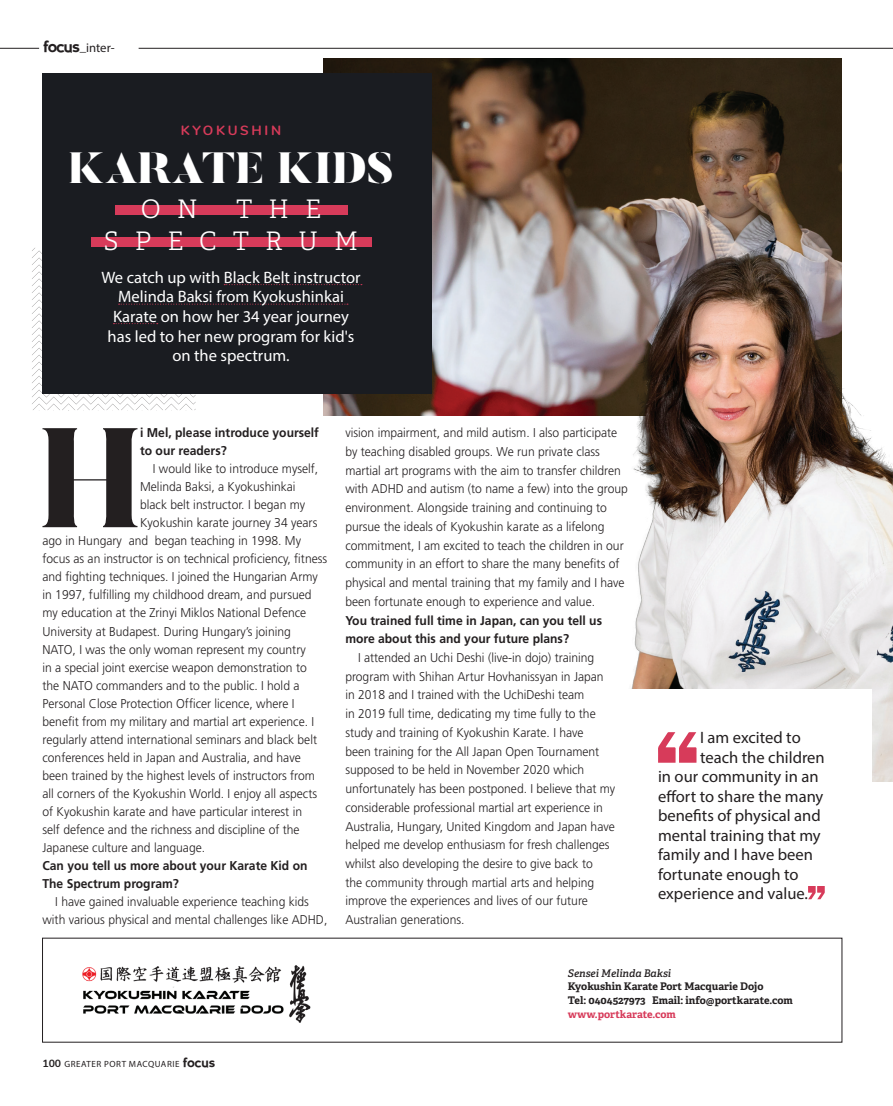
<style>
.page{position:relative;width:893px;height:1106px;background:#fff}
.page>*{position:absolute;margin:0;border:0;box-sizing:border-box;transform-origin:0 0}
.t1{font:900 140.55px "Butler";color:#231f20;scale:.95 1}
.t2{font:900 43.5px "Butler Stencil";color:#fff}
.t3{font:300 25.5px/31.5px "Adelle";letter-spacing:.63em;color:#fff}
.t4{font:16.5px "Myriad Pro";color:#231f20}
.t5{font:16.5px/19.5px "Myriad Pro";color:#fff;text-align:center}
.t6{font:700 13.5px "Nunito";letter-spacing:.2em;color:#d73b5a}
.t7{font:300 12.75px/18.8px "Frutiger";color:#231f20;scale:.95 1}
.t8{font:700 12.75px/18px "Frutiger";color:#231f20;scale:.95 1}
.t9{font:12.75px "Myriad Pro";color:#231f20}
.t10{font:700 10.5px/13.5px "Adelle";letter-spacing:-.005em;color:#231f20}
.t11{font:italic 600 10.5px "Adelle";color:#231f20}
.t12{font:700 10.5px "Adelle";letter-spacing:-.005em;color:#d73b5a}
.t13{font:9px "Myriad Pro";letter-spacing:.06em;color:#231f20}
.s1{font-family:"London Two";font-size:16.35px}
.s2{font-family:"Nunito";font-weight:700;font-size:10.5px}
.s3{font-family:"London Two";font-size:13.5px}
</style>
<div class="page">
<img style="left:323px;top:58px;width:519px;height:357px">
<div style="left:43px;top:73px;width:389px;height:320px;background:#1a1c21"></div>
<svg style="left:32px;top:248px;width:330px;height:162px"></svg>
<div style="left:91px;top:237px;width:280px;height:10px;background:#d73b5a"></div>
<div style="left:115px;top:206px;width:232px;height:9px;background:#d73b5a"></div>
<hr style="left:139px;top:48px;width:754px;height:1px;background:#231f20">
<hr style="left:0;top:48px;width:39px;height:1px;background:#231f20">
<img style="left:617px;top:183px;width:276px;height:598px">
<div style="left:617px;top:689px;width:255px;height:243px;background:#fff"></div>
<svg style="left:658px;top:732px;width:38px;height:30px"></svg>
<svg style="left:808px;top:886px;width:17px;height:13px"></svg>
<img style="left:82px;top:965px;width:229px;height:58px">
<p class="t9" style="left:43px;top:40px;width:73px"><span class="s1">focus</span>_inter-</p>
<p class="t6" style="left:181px;top:120px;width:102px">KYOKUSHIN</p>
<h2 class="t2" style="left:68px;top:140px;width:328px">KARATE KIDS</h2>
<h3 class="t3" style="left:141px;top:194px;width:59px">O N</h3>
<h3 class="t3" style="left:104px;top:194px;width:256px;text-indent:132px">THE<br>SPECTRUM</h3>
<p class="t5" style="left:101px;top:267px;width:261px">We catch up with Black Belt instructor<br>Melinda Baksi from Kyokushinkai<br>Karate on how her 34 year journey has led to her new program for kid's on the spectrum.</p>
<h1 class="t1" style="left:39px;top:389px;width:108px">H</h1>
<p class="t8" style="left:140px;top:423px;width:190px">i Mel, please introduce yourself to our readers?</p>
<p class="t7" style="left:153px;top:459px;width:176px">I would like to introduce myself,</p>
<p class="t7" style="left:140px;top:477px;width:165px">Melinda Baksi, a Kyokushinkai</p>
<p class="t7" style="left:140px;top:495px;width:175px">black belt instructor. I began my</p>
<p class="t7" style="left:140px;top:513px;width:188px">Kyokushin karate journey 34 years</p>
<p class="t7" style="left:43px;top:531px;width:274px">ago in Hungary and began teaching in 1998. My</p>
<p class="t7" style="left:43px;top:549px;width:301px">focus as an instructor is on technical proficiency, fitness</p>
<p class="t7" style="left:43px;top:567px;width:291px">and fighting techniques. I joined the Hungarian Army</p>
<p class="t7" style="left:43px;top:585px;width:285px">in 1997, fulfilling my childhood dream, and pursued</p>
<p class="t7" style="left:43px;top:603px;width:279px">my education at the Zrinyi Miklos National Defence</p>
<p class="t7" style="left:43px;top:621px;width:263px">University at Budapest. During Hungary’s joining</p>
<p class="t7" style="left:43px;top:639px;width:279px">NATO, I was the only woman represent my country</p>
<p class="t7" style="left:43px;top:658px;width:280px">in a special joint exercise weapon demonstration to</p>
<p class="t7" style="left:43px;top:676px;width:272px">the NATO commanders and to the public. I hold a</p>
<p class="t7" style="left:43px;top:694px;width:267px">Personal Close Protection Officer licence, where I</p>
<p class="t7" style="left:43px;top:712px;width:287px">benefit from my military and martial art experience. I</p>
<p class="t7" style="left:43px;top:730px;width:291px">regularly attend international seminars and black belt</p>
<p class="t7" style="left:43px;top:748px;width:273px">conferences held in Japan and Australia, and have</p>
<p class="t7" style="left:43px;top:766px;width:288px">been trained by the highest levels of instructors from</p>
<p class="t7" style="left:43px;top:784px;width:291px">all corners of the Kyokushin World. I enjoy all aspects</p>
<p class="t7" style="left:43px;top:802px;width:275px">of Kyokushin karate and have particular interest in</p>
<p class="t7" style="left:43px;top:820px;width:272px">self defence and the richness and discipline of the</p>
<p class="t7" style="left:43px;top:838px;width:173px">Japanese culture and language.</p>
<p class="t8" style="left:43px;top:856px;width:280px">Can you tell us more about your Karate Kid on<br>The Spectrum program?</p>
<p class="t7" style="left:43px;top:892px;width:301px;line-height:18px;text-align:center">I have gained invaluable experience teaching kids<br>with various physical and mental challenges like ADHD,</p>
<p class="t7" style="left:345px;top:423px;width:299px">vision impairment, and mild autism. I also participate by teaching disabled groups. We run private class martial art programs with the aim to transfer children with ADHD and autism (to name a few) into the group environment. Alongside training and continuing to pursue the ideals of Kyokushin karate as a lifelong commitment, I am excited to teach the children in our community in an effort to share the many benefits of physical and mental training that my family and I have been fortunate enough to experience and value.</p>
<p class="t8" style="left:345px;top:610px;width:272px;line-height:18.8px">You trained full time in Japan, can you tell us more about this and your future plans?</p>
<p class="t7" style="left:345px;top:648px;width:286px;text-indent:13px">I attended an Uchi Deshi (live-in dojo) training program with Shihan Artur Hovhanissyan in Japan in 2018 and I trained with the UchiDeshi team<br>in 2019 full time, dedicating my time fully to the study and training of Kyokushin Karate. I have<br>been training for the All Japan Open Tournament supposed to be held in November 2020 which unfortunately has been postponed. I believe that my considerable professional martial art experience in Australia, Hungary, United Kingdom and Japan have helped me develop enthusiasm for fresh challenges whilst also developing the desire to give back to<br>the community through martial arts and helping improve the experiences and lives of our future Australian generations.</p>
<p class="t4" style="left:700px;top:727px;width:102px">I am excited to</p>
<p class="t4" style="left:700px;top:747px;width:126px">teach the children</p>
<p class="t4" style="left:658px;top:766px;width:162px">in our community in an</p>
<p class="t4" style="left:658px;top:786px;width:167px">effort to share the many</p>
<p class="t4" style="left:658px;top:805px;width:164px">benefits of physical and</p>
<p class="t4" style="left:658px;top:825px;width:164px">mental training that my</p>
<p class="t4" style="left:658px;top:844px;width:156px">family and I have been</p>
<p class="t4" style="left:658px;top:864px;width:142px">fortunate enough to</p>
<p class="t4" style="left:658px;top:883px;width:151px">experience and value.</p>
<p class="t13" style="left:43px;top:1058px;width:174px"><span class="s2">100</span> GREATER PORT MACQUARIE <span class="s3">focus</span></p>
<p class="t11" style="left:568px;top:966px;width:105px">Sensei Melinda Baksi</p>
<p class="t10" style="left:568px;top:980px;width:226px">Kyokushin Karate Port Macquarie Dojo<br>Tel: 0404527973 Email: info@portkarate.com</p>
<p class="t12" style="left:568px;top:1007px;width:109px">www.portkarate.com</p>
</div>
